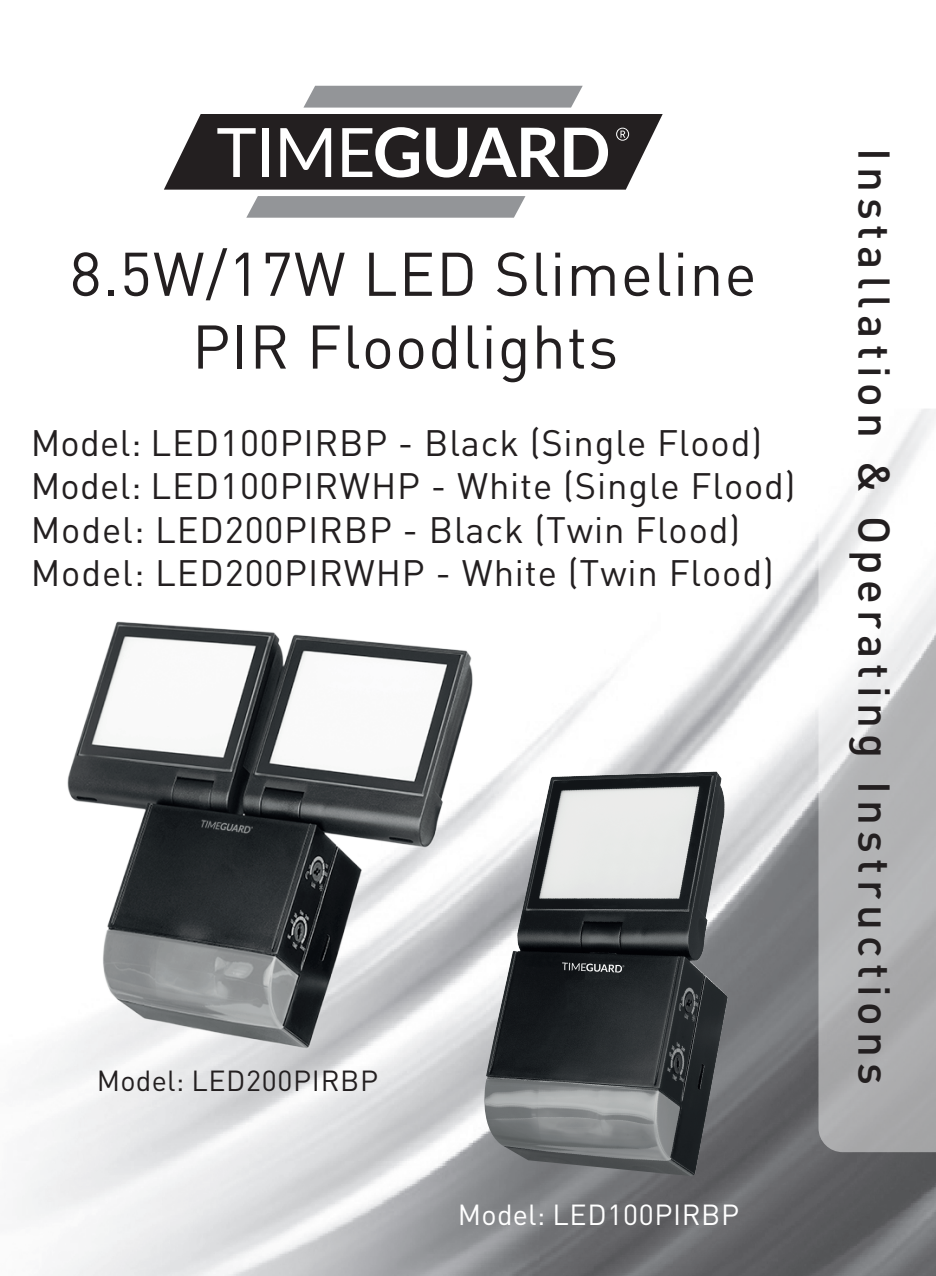
<style>
.page{position:relative;width:936px;height:1276px;background:#fff}
.page>*{position:absolute;margin:0;border:0;box-sizing:border-box;transform-origin:0 0}
.t1{font:60.6px/72.6px "DINOT";letter-spacing:.02em;color:#231f20;text-align:center}
.t2{font:500 43.8px "DINOT";letter-spacing:.14em;color:#231f20}
.t3{font:36.3px/43.5px "DINOT";letter-spacing:.025em;color:#231f20}
.t4{font:28.8px "DINOT";letter-spacing:.025em;color:#fff}
.t5{font:28.8px "DINOT";letter-spacing:.025em;color:#231f20}
</style>
<div class="page">
<img style="left:15px;top:532px;width:920px;height:744px">
<svg style="left:303px;top:86px;width:279px;height:22px;background:#999b9e"></svg>
<svg style="left:246px;top:196px;width:279px;height:22px;background:#999a9d"></svg>
<svg style="left:164px;top:114px;width:498px;height:76px"></svg>
<svg style="left:818px;top:409px;width:117px;height:743px"></svg>
<img style="left:15px;top:585px;width:510px;height:518px">
<img style="left:477px;top:771px;width:250px;height:405px">
<h1 class="t1" style="left:70px;top:237px;width:688px">8.5W/17W LED Slimeline<br>PIR Floodlights</h1>
<p class="t3" style="left:31px;top:420px;width:766px">Model: LED100PIRBP - Black (Single Flood)<br>Model: LED100PIRWHP - White (Single Flood)<br>Model: LED200PIRBP - Black (Twin Flood)<br>Model: LED200PIRWHP - White (Twin Flood)</p>
<p class="t5" style="left:97px;top:1062px;width:283px">Model: LED200PIRBP</p>
<p class="t4" style="left:458px;top:1196px;width:283px">Model: LED100PIRBP</p>
<p class="t2" style="left:902px;top:148px;width:938px;rotate:90deg">Installation &amp; Operating Instructions</p>
</div>
